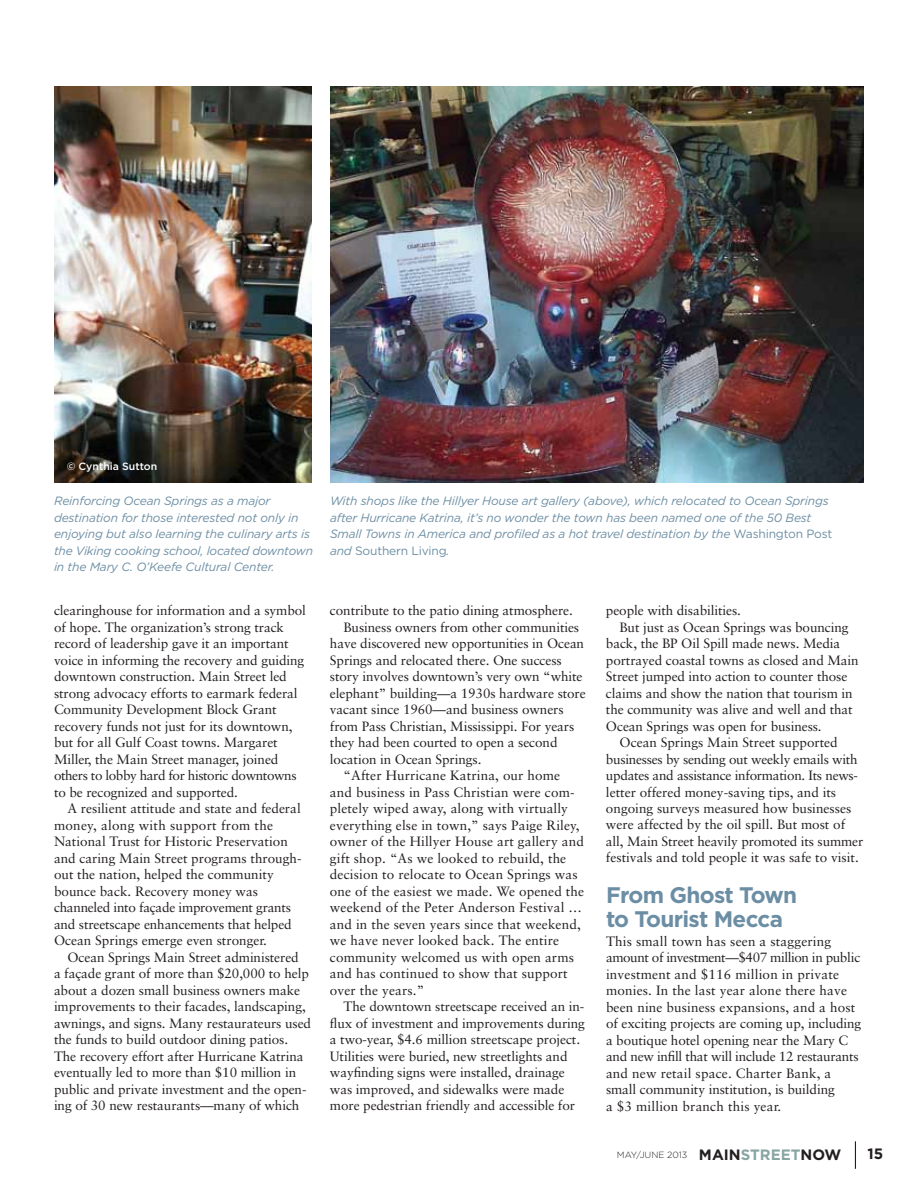
<style>
.page{position:relative;width:918px;height:1188px;background:#fff}
.page>*{position:absolute;margin:0;border:0;box-sizing:border-box;transform-origin:0 0}
.t1{font:700 22.5px/24px "Gotham";letter-spacing:-.03em;color:#6c8ea4}
.t2{font:700 15px "Gotham";color:#231f20}
.t3{font:13.5px/16.5px "Sabon";letter-spacing:-.005em;color:#231f20}
.t4{font:italic 12px/16.5px "Gotham";letter-spacing:-.015em;color:#6c8ea4}
.t5{font:500 10.5px "Gotham";color:#fff}
.t6{font:300 9px "Gotham HTF";color:#231f20}
.s1{font-style:normal}
.s2{font-family:"Gotham";font-weight:700;font-size:15px}
.s3{font-family:"Gotham";font-weight:700;font-size:15px;color:#88a5a3}
</style>
<div class="page">
<svg style="left:855px;top:1141px;width:1px;height:28px"></svg>
<img style="left:330px;top:87px;width:534px;height:395px">
<img style="left:54px;top:87px;width:258px;height:395px">
<p class="t5" style="left:67px;top:460px;width:92px">© Cynthia Sutton</p>
<p class="t4" style="left:54px;top:493px;width:261px">Reinforcing Ocean Springs as a major destination for those interested not only in enjoying but also learning the culinary arts is the Viking cooking school, located downtown in the Mary C. O’Keefe Cultural Center.</p>
<p class="t3" style="left:54px;top:602px;width:253px">clearinghouse for information and a symbol of hope. The organization’s strong track record of leadership gave it an important voice in informing the recovery and guiding downtown construction. Main Street led strong advocacy efforts to earmark federal Community Development Block Grant recovery funds not just for its downtown, but for all Gulf Coast towns. Margaret Miller, the Main Street manager, joined others to lobby hard for historic downtowns to be recognized and supported.</p>
<p class="t3" style="left:54px;top:800px;width:249px;text-indent:14px">A resilient attitude and state and federal money, along with support from the National Trust for Historic Preservation and caring Main Street programs through&shy;out the nation, helped the community bounce back. Recovery money was channeled into façade improvement grants and streetscape enhancements that helped Ocean Springs emerge even stronger.</p>
<p class="t3" style="left:54px;top:949px;width:259px;text-indent:14px">Ocean Springs Main Street administered<br>a façade grant of more than $20,000 to help about a dozen small business owners make improvements to their facades, landscaping, awnings, and signs. Many restaurateurs used the funds to build outdoor dining patios.<br>The recovery effort after Hurricane Katrina eventually led to more than $10 million in public and private investment and the open&shy;ing of 30 new restaurants—many of which</p>
<p class="t4" style="left:330px;top:493px;width:504px">With shops like the Hillyer House art gallery (above), which relocated to Ocean Springs after Hurricane Katrina, it’s no wonder the town has been named one of the 50 Best Small Towns in America and profiled as a hot travel destination by the <span class="s1">Washington Post </span>and <span class="s1">Southern Living</span>.</p>
<p class="t3" style="left:330px;top:602px;width:244px">contribute to the patio dining atmosphere.</p>
<p class="t3" style="left:343px;top:619px;width:237px">Business owners from other communities</p>
<p class="t3" style="left:330px;top:635px;width:256px">have discovered new opportunities in Ocean</p>
<p class="t3" style="left:330px;top:652px;width:233px">Springs and relocated there. One success</p>
<p class="t3" style="left:330px;top:668px;width:254px">story involves downtown’s very own “white</p>
<p class="t3" style="left:330px;top:685px;width:257px">elephant” building—a 1930s hardware store</p>
<p class="t3" style="left:330px;top:701px;width:235px">vacant since 1960—and business owners</p>
<p class="t3" style="left:330px;top:718px;width:246px">from Pass Christian, Mississippi. For years</p>
<p class="t3" style="left:330px;top:734px;width:229px">they had been courted to open a second</p>
<p class="t3" style="left:330px;top:751px;width:153px">location in Ocean Springs.</p>
<p class="t3" style="left:343px;top:767px;width:218px">“After Hurricane Katrina, our home</p>
<p class="t3" style="left:330px;top:784px;width:246px">and business in Pass Christian were com-</p>
<p class="t3" style="left:330px;top:800px;width:240px">pletely wiped away, along with virtually</p>
<p class="t3" style="left:330px;top:817px;width:251px">everything else in town,” says Paige Riley,</p>
<p class="t3" style="left:330px;top:833px;width:255px">owner of the Hillyer House art gallery and</p>
<p class="t3" style="left:330px;top:849px;width:238px">gift shop. “As we looked to rebuild, the</p>
<p class="t3" style="left:330px;top:866px;width:249px">decision to relocate to Ocean Springs was</p>
<p class="t3" style="left:330px;top:882px;width:256px">one of the easiest we made. We opened the</p>
<p class="t3" style="left:330px;top:899px;width:254px">weekend of the Peter Anderson Festival …</p>
<p class="t3" style="left:330px;top:915px;width:252px">and in the seven years since that weekend,</p>
<p class="t3" style="left:330px;top:932px;width:231px">we have never looked back. The entire</p>
<p class="t3" style="left:330px;top:948px;width:245px">community welcomed us with open arms</p>
<p class="t3" style="left:330px;top:965px;width:239px">and has continued to show that support</p>
<p class="t3" style="left:330px;top:981px;width:96px">over the years.”</p>
<p class="t3" style="left:343px;top:998px;width:242px">The downtown streetscape received an in-</p>
<p class="t3" style="left:330px;top:1014px;width:256px">flux of investment and improvements during</p>
<p class="t3" style="left:330px;top:1031px;width:252px">a two-year, $4.6 million streetscape project.</p>
<p class="t3" style="left:330px;top:1047px;width:239px">Utilities were buried, new streetlights and</p>
<p class="t3" style="left:330px;top:1064px;width:236px">wayfinding signs were installed, drainage</p>
<p class="t3" style="left:330px;top:1080px;width:236px">was improved, and sidewalks were made</p>
<p class="t3" style="left:330px;top:1097px;width:247px">more pedestrian friendly and accessible for</p>
<p class="t3" style="left:606px;top:602px;width:137px">people with disabilities.</p>
<p class="t3" style="left:619px;top:618px;width:231px">But just as Ocean Springs was bouncing</p>
<p class="t3" style="left:606px;top:635px;width:236px">back, the BP Oil Spill made news. Media</p>
<p class="t3" style="left:606px;top:651px;width:254px">portrayed coastal towns as closed and Main</p>
<p class="t3" style="left:606px;top:668px;width:243px">Street jumped into action to counter those</p>
<p class="t3" style="left:606px;top:684px;width:248px">claims and show the nation that tourism in</p>
<p class="t3" style="left:606px;top:701px;width:248px">the community was alive and well and that</p>
<p class="t3" style="left:606px;top:717px;width:217px">Ocean Springs was open for business.</p>
<p class="t3" style="left:619px;top:734px;width:220px">Ocean Springs Main Street supported</p>
<p class="t3" style="left:606px;top:750px;width:253px">businesses by sending out weekly emails with</p>
<p class="t3" style="left:606px;top:767px;width:254px">updates and assistance information. Its news-</p>
<p class="t3" style="left:606px;top:783px;width:232px">letter offered money-saving tips, and its</p>
<p class="t3" style="left:606px;top:800px;width:247px">ongoing surveys measured how businesses</p>
<p class="t3" style="left:606px;top:816px;width:241px">were affected by the oil spill. But most of</p>
<p class="t3" style="left:606px;top:833px;width:259px">all, Main Street heavily promoted its summer</p>
<p class="t3" style="left:606px;top:849px;width:254px">festivals and told people it was safe to visit.</p>
<h1 class="t1" style="left:606px;top:883px;width:193px">From Ghost Town to Tourist Mecca</h1>
<p class="t3" style="left:606px;top:933px;width:257px">This small town has seen a staggering amount of investment—$407 million in public investment and $116 million in private monies. In the last year alone there have been nine business expansions, and a host of exciting projects are coming up, including a boutique hotel opening near the Mary C and new infill that will include 12 restaurants and new retail space. Charter Bank, a small community institution, is building<br>a $3 million branch this year.</p>
<p class="t6" style="left:617px;top:1150px;width:226px">MAY/JUNE 2013 <span class="s2">Main</span><span class="s3">Street</span><span class="s2">NOW</span></p>
<p class="t2" style="left:867px;top:1145px;width:17px">15</p>
</div>
